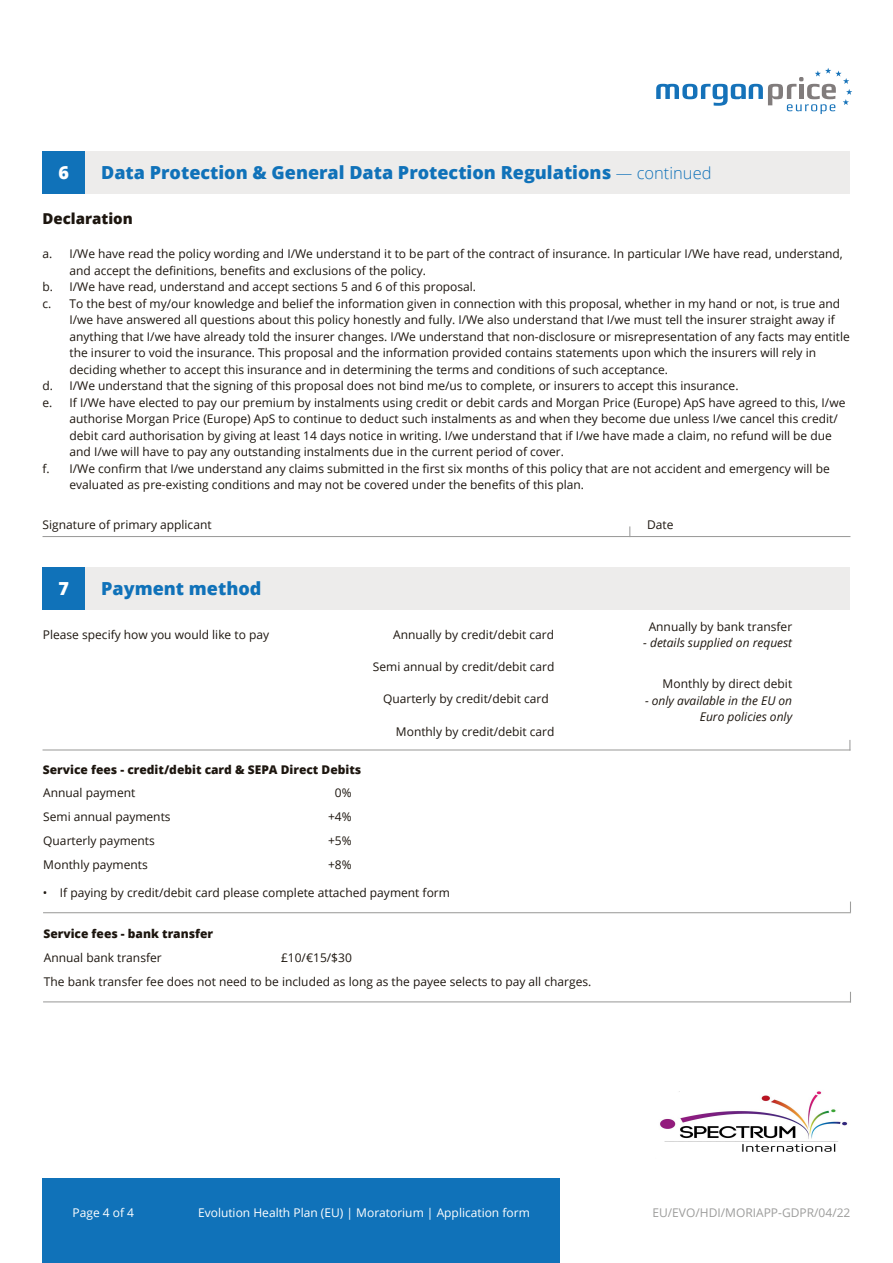
<style>
.page{position:relative;width:893px;height:1263px;background:#fff}
.page>*{position:absolute;margin:0;border:0;box-sizing:border-box;transform-origin:0 0}
.t1{font:800 18px "Open Sans";color:#1072b9}
.t2{font:800 18px "Open Sans";color:#fff}
.t3{font:800 15px "Open Sans";color:#1d160f}
.t4{font:12px/24px "Open Sans";color:#1d160f}
.t5{font:800 12px "Open Sans";color:#1d160f}
.t6{font:italic 12px/16.5px "Open Sans";color:#1d160f;text-align:right}
.t7{font:12px "Open Sans";color:#fff}
.t8{font:12px "Open Sans";color:#9d9d9c}
.s1{font-weight:300;font-size:16.5px}
</style>
<div class="page">
<div style="left:43px;top:1178px;width:517px;height:85px;background:#1072b9"></div>
<svg style="left:656px;top:68px;width:196px;height:46px"></svg>
<div style="left:43px;top:151px;width:807px;height:43px;background:#edeceb"></div>
<div style="left:43px;top:151px;width:42px;height:43px;background:#1072b9"></div>
<hr style="left:43px;top:536px;width:807px;height:1px;background:#9d9d9c">
<div style="left:43px;top:567px;width:807px;height:42px;background:#edeceb"></div>
<div style="left:43px;top:567px;width:42px;height:42px;background:#1072b9"></div>
<hr style="left:43px;top:749px;width:807px;height:1px;background:#9d9d9c">
<hr style="left:43px;top:912px;width:808px;height:1px;background:#9d9d9c">
<hr style="left:43px;top:1001px;width:808px;height:1px;background:#9d9d9c">
<img style="left:660px;top:1091px;width:188px;height:61px">
<h1 class="t2" style="left:59px;top:159px;width:12px">6</h1>
<h1 class="t1" style="left:101px;top:159px;width:612px">Data Protection &amp; General Data Protection Regulations <span class="s1">— continued</span></h1>
<p class="t3" style="left:43px;top:207px;width:92px">Declaration</p>
<p class="t4" style="left:43px;top:241px;width:802px">a. I/We have read the policy wording and I/We understand it to be part of the contract of insurance. In particular I/We have read, understand,</p>
<p class="t4" style="left:70px;top:258px;width:358px">and accept the definitions, benefits and exclusions of the policy.</p>
<p class="t4" style="left:43px;top:274px;width:435px">b. I/We have read, understand and accept sections 5 and 6 of this proposal.</p>
<p class="t4" style="left:43px;top:291px;width:799px">c. To the best of my/our knowledge and belief the information given in connection with this proposal, whether in my hand or not, is true and</p>
<p class="t4" style="left:70px;top:307px;width:767px">I/we have answered all questions about this policy honestly and fully. I/We also understand that I/we must tell the insurer straight away if</p>
<p class="t4" style="left:70px;top:324px;width:782px">anything that I/we have already told the insurer changes. I/We understand that non-disclosure or misrepresentation of any facts may entitle</p>
<p class="t4" style="left:70px;top:340px;width:748px">the insurer to void the insurance. This proposal and the information provided contains statements upon which the insurers will rely in</p>
<p class="t4" style="left:70px;top:357px;width:600px">deciding whether to accept this insurance and in determining the terms and conditions of such acceptance.</p>
<p class="t4" style="left:43px;top:373px;width:697px">d. I/We understand that the signing of this proposal does not bind me/us to complete, or insurers to accept this insurance.</p>
<p class="t4" style="left:43px;top:390px;width:804px">e. If I/We have elected to pay our premium by instalments using credit or debit cards and Morgan Price (Europe) ApS have agreed to this, I/we</p>
<p class="t4" style="left:70px;top:406px;width:770px">authorise Morgan Price (Europe) ApS to continue to deduct such instalments as and when they become due unless I/we cancel this credit/</p>
<p class="t4" style="left:70px;top:423px;width:764px">debit card authorisation by giving at least 14 days notice in writing. I/we understand that if I/we have made a claim, no refund will be due</p>
<p class="t4" style="left:70px;top:439px;width:496px">and I/we will have to pay any outstanding instalments due in the current period of cover.</p>
<p class="t4" style="left:43px;top:456px;width:789px">f. I/We confirm that I/we understand any claims submitted in the first six months of this policy that are not accident and emergency will be</p>
<p class="t4" style="left:70px;top:472px;width:516px">evaluated as pre-existing conditions and may not be covered under the benefits of this plan.</p>
<p class="t4" style="left:43px;top:512px;width:171px">Signature of primary applicant</p>
<p class="t4" style="left:647px;top:512px;width:28px">Date</p>
<h1 class="t2" style="left:59px;top:575px;width:12px">7</h1>
<h1 class="t1" style="left:101px;top:575px;width:162px">Payment method</h1>
<p class="t4" style="left:43px;top:622px;width:228px">Please specify how you would like to pay</p>
<p class="t5" style="left:43px;top:761px;width:320px">Service fees - credit/debit card &amp; SEPA Direct Debits</p>
<p class="t4" style="left:43px;top:781px;width:129px">Annual payment<br>Semi annual payments<br>Quarterly payments<br>Monthly payments</p>
<p class="t4" style="left:328px;top:781px;width:25px;text-align:center">0% +4% +5% +8%</p>
<p class="t4" style="left:393px;top:622px;width:162px">Annually by credit/debit card</p>
<p class="t4" style="left:373px;top:655px;width:183px">Semi annual by credit/debit card</p>
<p class="t4" style="left:383px;top:687px;width:167px">Quarterly by credit/debit card</p>
<p class="t4" style="left:396px;top:720px;width:160px">Monthly by credit/debit card</p>
<p class="t4" style="left:43px;top:880px;width:409px">• If paying by credit/debit card please complete attached payment form</p>
<p class="t5" style="left:43px;top:924px;width:171px">Service fees - bank transfer</p>
<p class="t4" style="left:44px;top:945px;width:549px">Annual bank transfer<br>The bank transfer fee does not need to be included as long as the payee selects to pay all charges.</p>
<p class="t4" style="left:281px;top:945px;width:72px">£10/€15/$30</p>
<p class="t4" style="left:649px;top:614px;width:145px">Annually by bank transfer</p>
<p class="t6" style="left:643px;top:634px;width:150px">- details supplied on request</p>
<p class="t4" style="left:663px;top:671px;width:131px">Monthly by direct debit</p>
<p class="t6" style="left:645px;top:692px;width:149px">- only available in the EU on<br>Euro policies only</p>
<p class="t7" style="left:73px;top:1204px;width:63px">Page 4 of 4</p>
<p class="t7" style="left:198px;top:1204px;width:333px">Evolution Health Plan (EU) | Moratorium | Application form</p>
<p class="t8" style="left:652px;top:1204px;width:199px">EU/EVO/HDI/MORIAPP-GDPR/04/22</p>
</div>
